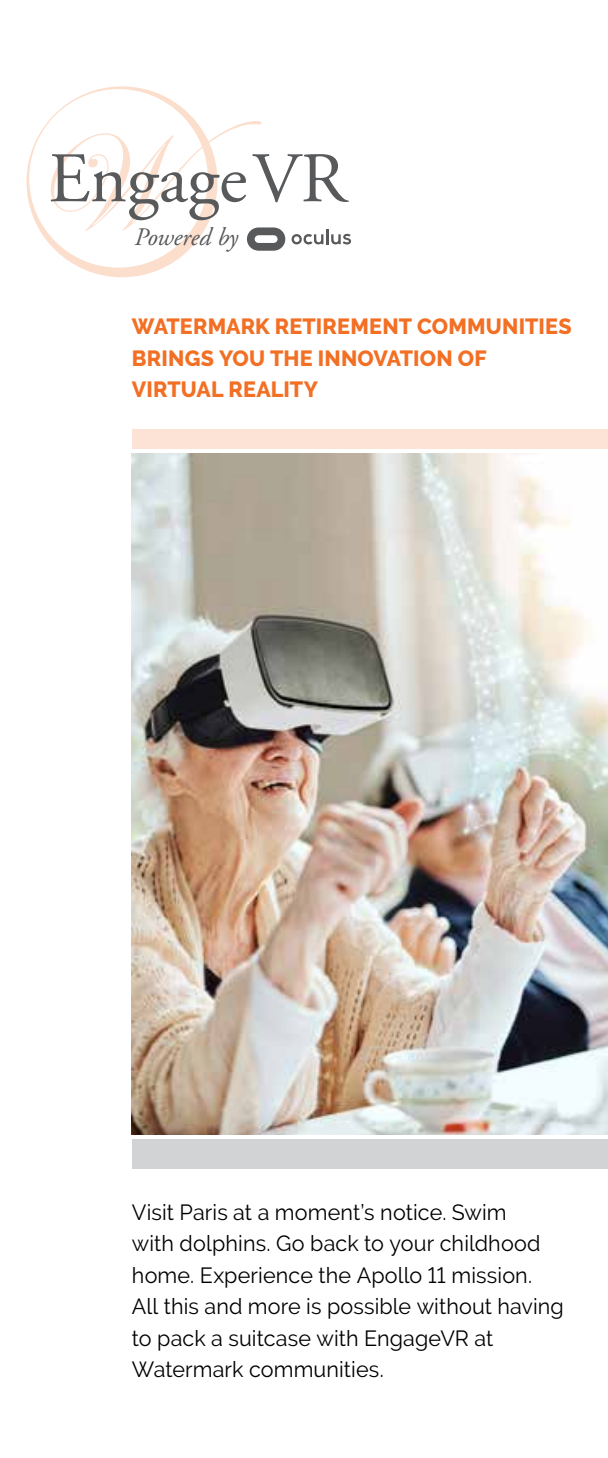
<style>
.page{position:relative;width:608px;height:1458px;background:#fff}
.page>*{position:absolute;margin:0;border:0;box-sizing:border-box;transform-origin:0 0}
.t1{font:70.88px "Adobe Garamond Pro";color:#58595b}
.t2{font:italic 25.2px "Adobe Garamond Pro";letter-spacing:-.01em;color:#58595b}
.t3{font:22.05px/31.5px "Raleway";letter-spacing:.005em;color:#000}
.t4{font:800 22.05px/31.5px "Raleway";letter-spacing:.005em;color:#f26f24}
</style>
<div class="page">
<img style="left:132px;top:454px;width:476px;height:681px">
<div style="left:132px;top:1140px;width:476px;height:29px;background:#d1d3d4"></div>
<div style="left:132px;top:429px;width:476px;height:20px;background:#fce3d5"></div>
<svg style="left:26px;top:86px;width:169px;height:191px"></svg>
<svg style="left:51px;top:121px;width:300px;height:130px"></svg>
<h1 class="t1" style="left:49px;top:136px;width:299px">EngageVR</h1>
<p class="t2" style="left:134px;top:222px;width:105px">Powered by</p>
<p class="t4" style="left:132px;top:311px;width:441px">WATERMARK RETIREMENT COMMUNITIES<br>BRINGS YOU THE INNOVATION OF<br>VIRTUAL REALITY</p>
<p class="t3" style="left:132px;top:1196px;width:433px">Visit Paris at a moment’s notice. Swim<br>with dolphins. Go back to your childhood home. Experience the Apollo 11 mission.<br>All this and more is possible without having to pack a suitcase with EngageVR at Watermark communities.</p>
</div>
